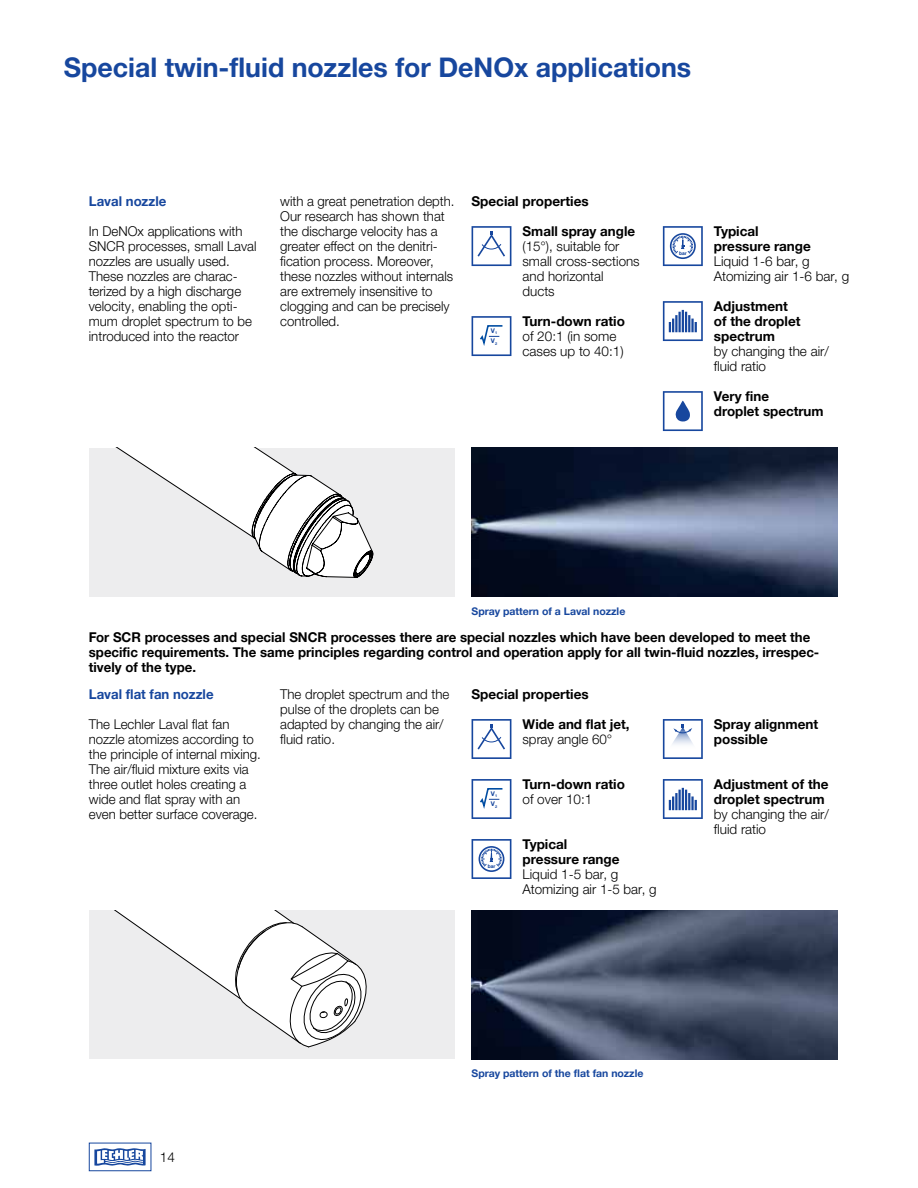
<style>
.page{position:relative;width:918px;height:1188px;background:#fff}
.page>*{position:absolute;margin:0;border:0;box-sizing:border-box;transform-origin:0 0}
.t1{font:700 27px "Helvetica Neue LTW1 G";color:#17479e}
.t2{font:300 13.5px/15px "Helvetica Neue LTW1 G";color:#000}
.t3{font:700 13.5px/15px "Helvetica Neue LTW1 G";color:#000}
.t4{font:700 13.5px "Helvetica Neue LTW1 G";color:#17479e}
.t5{font:700 10.5px "Helvetica Neue LTW1 G";color:#17479e}
.t6{font:700 6.45px/10.4px "Helvetica Neue LTW1 G";color:#17479e}
.t7{font:500 5.1px "Helvetica BQ";color:#17479e}
</style>
<div class="page">
<div style="left:89px;top:1143px;width:62px;height:28px;border:1px solid #17479e"></div>
<svg style="left:94px;top:1148px;width:52px;height:18px"></svg>
<div style="left:89px;top:910px;width:366px;height:149px;background:#ededee"></div>
<svg style="left:114px;top:910px;width:253px;height:138px"></svg>
<div style="left:89px;top:448px;width:366px;height:149px;background:#ededee"></div>
<svg style="left:117px;top:448px;width:256px;height:130px"></svg>
<img style="left:472px;top:910px;width:365px;height:149px">
<img style="left:472px;top:448px;width:365px;height:149px">
<svg style="left:472px;top:719px;width:39px;height:40px"></svg>
<svg style="left:472px;top:226px;width:39px;height:40px"></svg>
<svg style="left:663px;top:719px;width:40px;height:40px"></svg>
<svg style="left:472px;top:316px;width:39px;height:40px"></svg>
<svg style="left:663px;top:779px;width:40px;height:40px"></svg>
<svg style="left:472px;top:779px;width:39px;height:40px"></svg>
<svg style="left:663px;top:226px;width:40px;height:40px"></svg>
<svg style="left:472px;top:839px;width:39px;height:40px"></svg>
<svg style="left:663px;top:301px;width:40px;height:40px"></svg>
<svg style="left:663px;top:391px;width:40px;height:40px"></svg>
<h1 class="t1" style="left:64px;top:50px;width:629px">Special twin-fluid nozzles for DeNOx applications</h1>
<p class="t4" style="left:89px;top:193px;width:79px">Laval nozzle</p>
<p class="t2" style="left:89px;top:224px;width:169px">In DeNOx applications with<br>SNCR processes, small Laval nozzles are usually used.<br>These nozzles are charac&shy;terized by a high discharge velocity, enabling the opti&shy;mum droplet spectrum to be introduced into the reactor</p>
<p class="t2" style="left:280px;top:194px;width:176px">with a great penetration depth.<br>Our research has shown that the discharge velocity has a greater effect on the denitri&shy;fication process. Moreover, these nozzles without internals are extremely insensitive to clogging and can be precisely controlled.</p>
<p class="t3" style="left:472px;top:194px;width:119px">Special properties</p>
<p class="t6" style="left:491px;top:325px;width:8px">V<sub>1<br></sub>V<sub>2</sub></p>
<p class="t3" style="left:523px;top:223px;width:114px">Small spray angle</p>
<p class="t2" style="left:523px;top:238px;width:119px">(15°), suitable for small cross-sections and horizontal<br>ducts</p>
<p class="t3" style="left:523px;top:313px;width:104px">Turn-down ratio</p>
<p class="t2" style="left:523px;top:328px;width:103px">of 20:1 (in some cases up to 40:1)</p>
<p class="t7" style="left:679px;top:250px;width:9px">bar</p>
<p class="t3" style="left:714px;top:223px;width:99px">Typical pressure range</p>
<p class="t2" style="left:714px;top:253px;width:137px">Liquid 1-6 bar, g<br>Atomizing air 1-6 bar, g</p>
<p class="t3" style="left:714px;top:298px;width:88px">Adjustment of the droplet spectrum</p>
<p class="t2" style="left:714px;top:343px;width:117px">by changing the air/ fluid ratio</p>
<p class="t3" style="left:714px;top:388px;width:111px">Very fine<br>droplet spectrum</p>
<p class="t5" style="left:472px;top:605px;width:155px">Spray pattern of a Laval nozzle</p>
<p class="t3" style="left:89px;top:630px;width:732px">For SCR processes and special SNCR processes there are special nozzles which have been developed to meet the specific requirements. The same principles regarding control and operation apply for all twin-fluid nozzles, irrespec&shy;tively of the type.</p>
<p class="t4" style="left:89px;top:686px;width:126px">Laval flat fan nozzle</p>
<p class="t2" style="left:89px;top:717px;width:174px">The Lechler Laval flat fan nozzle atomizes according to the principle of internal mixing.<br>The air/fluid mixture exits via three outlet holes creating a wide and flat spray with an even better surface coverage.</p>
<p class="t2" style="left:280px;top:687px;width:171px">The droplet spectrum and the pulse of the droplets can be adapted by changing the air/ fluid ratio.</p>
<p class="t3" style="left:472px;top:687px;width:119px">Special properties</p>
<p class="t6" style="left:491px;top:788px;width:8px">V<sub>1<br></sub>V<sub>2</sub></p>
<p class="t7" style="left:488px;top:863px;width:9px">bar</p>
<p class="t3" style="left:523px;top:716px;width:109px">Wide and flat jet,</p>
<p class="t2" style="left:523px;top:731px;width:91px">spray angle 60°</p>
<p class="t3" style="left:523px;top:776px;width:104px">Turn-down ratio</p>
<p class="t2" style="left:523px;top:791px;width:71px">of over 10:1</p>
<p class="t3" style="left:523px;top:836px;width:99px">Typical pressure range</p>
<p class="t2" style="left:523px;top:866px;width:136px">Liquid 1-5 bar, g<br>Atomizing air 1-5 bar, g</p>
<p class="t3" style="left:714px;top:716px;width:106px">Spray alignment possible</p>
<p class="t3" style="left:714px;top:776px;width:116px">Adjustment of the droplet spectrum</p>
<p class="t2" style="left:714px;top:806px;width:117px">by changing the air/ fluid ratio</p>
<p class="t2" style="left:160px;top:1149px;width:17px">14</p>
<p class="t5" style="left:472px;top:1067px;width:173px">Spray pattern of the flat fan nozzle</p>
</div>
